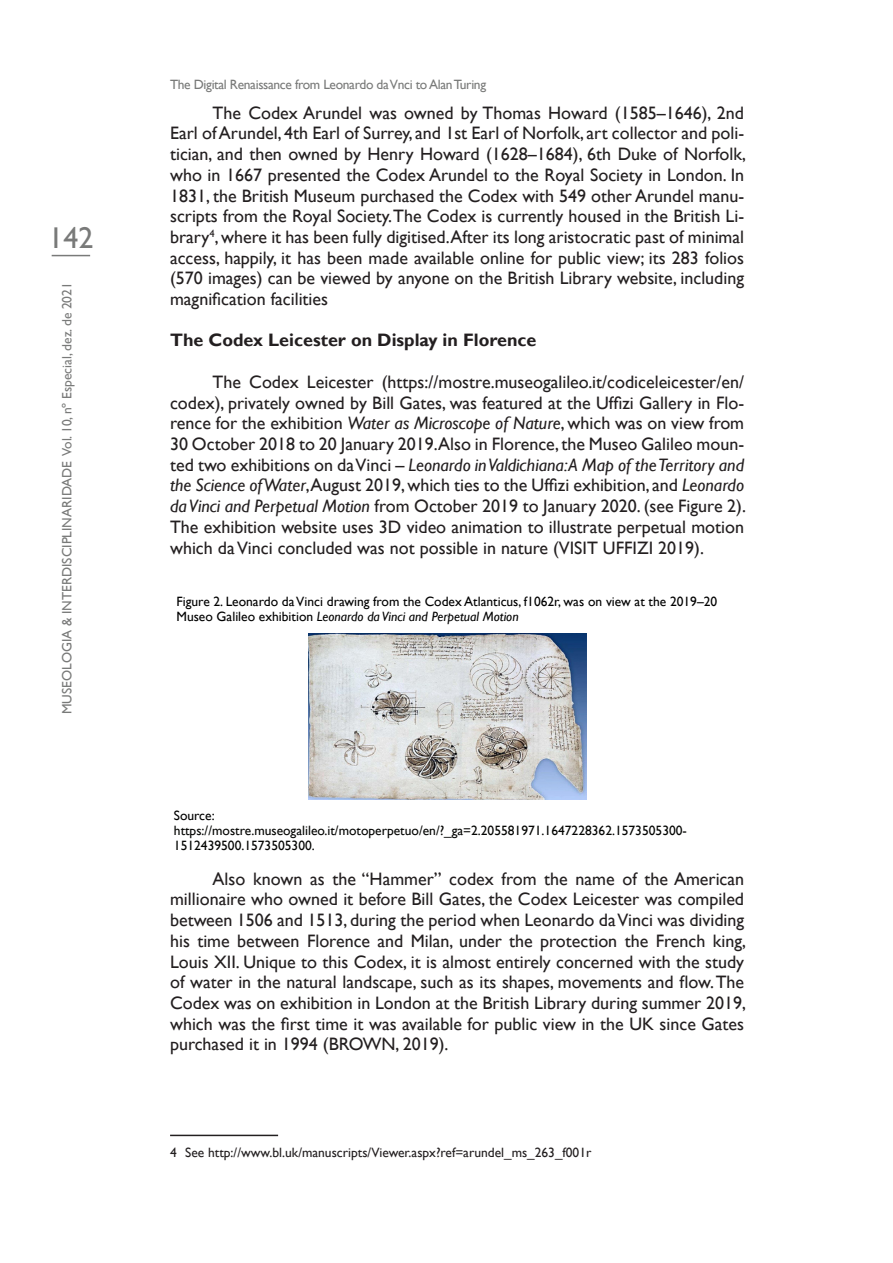
<style>
.page{position:relative;width:893px;height:1263px;background:#fff}
.page>*{position:absolute;margin:0;border:0;box-sizing:border-box;transform-origin:0 0}
.t1{font:30px "Gill Sans";color:#797a79}
.Texto_normal{font:18px/20.7px "Gill Sans";color:#231f20;text-align:justify}
.Título__resumo__ou{font:700 18px "Gill Sans";color:#231f20}
.Legenda_da_imagem{font:13.5px/15px "Gill Sans";color:#000}
.Legenda_imagem_2_-_f{font:13.5px/15px "Gill Sans";color:#040503}
.rodapé_museu_Pamela{font:13.5px "Gill Sans";color:#231f20}
.t2{font:13.5px "Gill Sans";color:#797a79}
.t3{font:13.5px "Gill Sans";letter-spacing:-.025em;color:#797a79}
.Legenda_imagem_2_-_f-2{font:13.5px "Gill Sans";color:#000}
.s1{font-style:italic}
</style>
<div class="page">
<hr style="left:52px;top:255px;width:38px;height:1px;background:#797a79">
<hr style="left:170px;top:1135px;width:108px;height:1px;background:#231f20">
<img style="left:308px;top:634px;width:279px;height:165px">
<h1 class="t1" style="left:48px;top:221px;width:46px">142</h1>
<p class="t2" style="left:59px;top:714px;width:433px;rotate:-90deg">MUSEOLOGIA &amp; INTERDISCIPLINARIDADE Vol. 10, nº Especial, dez. de 2021</p>
<p class="t3" style="left:170px;top:76px;width:318px">The Digital Renaissance from Leonardo da Vnci to Alan Turing</p>
<p class="Texto_normal" style="left:170px;top:103px;width:577px;text-indent:43px">The Codex Arundel was owned by Thomas Howard (1585–1646), 2nd Earl of Arundel, 4th Earl of Surrey, and 1st Earl of Norfolk, art collector and poli&shy;tician, and then owned by Henry Howard (1628–1684), 6th Duke of Norfolk, who in 1667 presented the Codex Arundel to the Royal Society in London. In 1831, the British Museum purchased the Codex with 549 other Arundel manu&shy;scripts from the Royal Society. The Codex is currently housed in the British Li&shy;brary<sup>4</sup>, where it has been fully digitised.After its long aristocratic past of minimal access, happily, it has been made available online for public view; its 283 folios (570 images) can be viewed by anyone on the British Library website, including magnification facilities</p>
<p class="Título__resumo__ou" style="left:170px;top:330px;width:368px">The Codex Leicester on Display in Florence</p>
<p class="Texto_normal" style="left:170px;top:372px;width:577px;text-indent:43px">The Codex Leicester (https://mostre.museogalileo.it/codiceleicester/en/ codex), privately owned by Bill Gates, was featured at the Uffizi Gallery in Flo&shy;rence for the exhibition <span class="s1">Water as Microscope of Nature</span>, which was on view from 30 October 2018 to 20 January 2019.Also in Florence, the Museo Galileo moun&shy;ted two exhibitions on da Vinci – <span class="s1">Leonardo in Valdichiana:A Map of the Territory and the Science of Water</span>,August 2019, which ties to the Uffizi exhibition, and <span class="s1">Leonardo da Vinci and Perpetual Motion</span> from October 2019 to January 2020. (see Figure 2).<br>The exhibition website uses 3D video animation to illustrate perpetual motion which da Vinci concluded was not possible in nature (VISIT UFFIZI 2019).</p>
<p class="Legenda_da_imagem" style="left:176px;top:595px;width:542px">Figure 2. Leonardo da Vinci drawing from the Codex Atlanticus, f1062r, was on view at the 2019–20<br>Museo Galileo exhibition <span class="s1">Leonardo da Vinci and Perpetual Motion</span></p>
<p class="Legenda_imagem_2_-_f-2" style="left:174px;top:807px;width:42px">Source:</p>
<p class="Legenda_imagem_2_-_f" style="left:174px;top:823px;width:514px">https://mostre.museogalileo.it/motoperpetuo/en/?_ga=2.205581971.1647228362.1573505300-<br>1512439500.1573505300.</p>
<p class="Texto_normal" style="left:170px;top:869px;width:577px;text-indent:43px">Also known as the “Hammer” codex from the name of the American millionaire who owned it before Bill Gates, the Codex Leicester was compiled between 1506 and 1513, during the period when Leonardo da Vinci was dividing his time between Florence and Milan, under the protection the French king, Louis XII. Unique to this Codex, it is almost entirely concerned with the study of water in the natural landscape, such as its shapes, movements and flow. The Codex was on exhibition in London at the British Library during summer 2019, which was the first time it was available for public view in the UK since Gates purchased it in 1994 (BROWN, 2019).</p>
<p class="rodapé_museu_Pamela" style="left:170px;top:1144px;width:423px">4 See http://www.bl.uk/manuscripts/Viewer.aspx?ref=arundel_ms_263_f001r</p>
</div>
